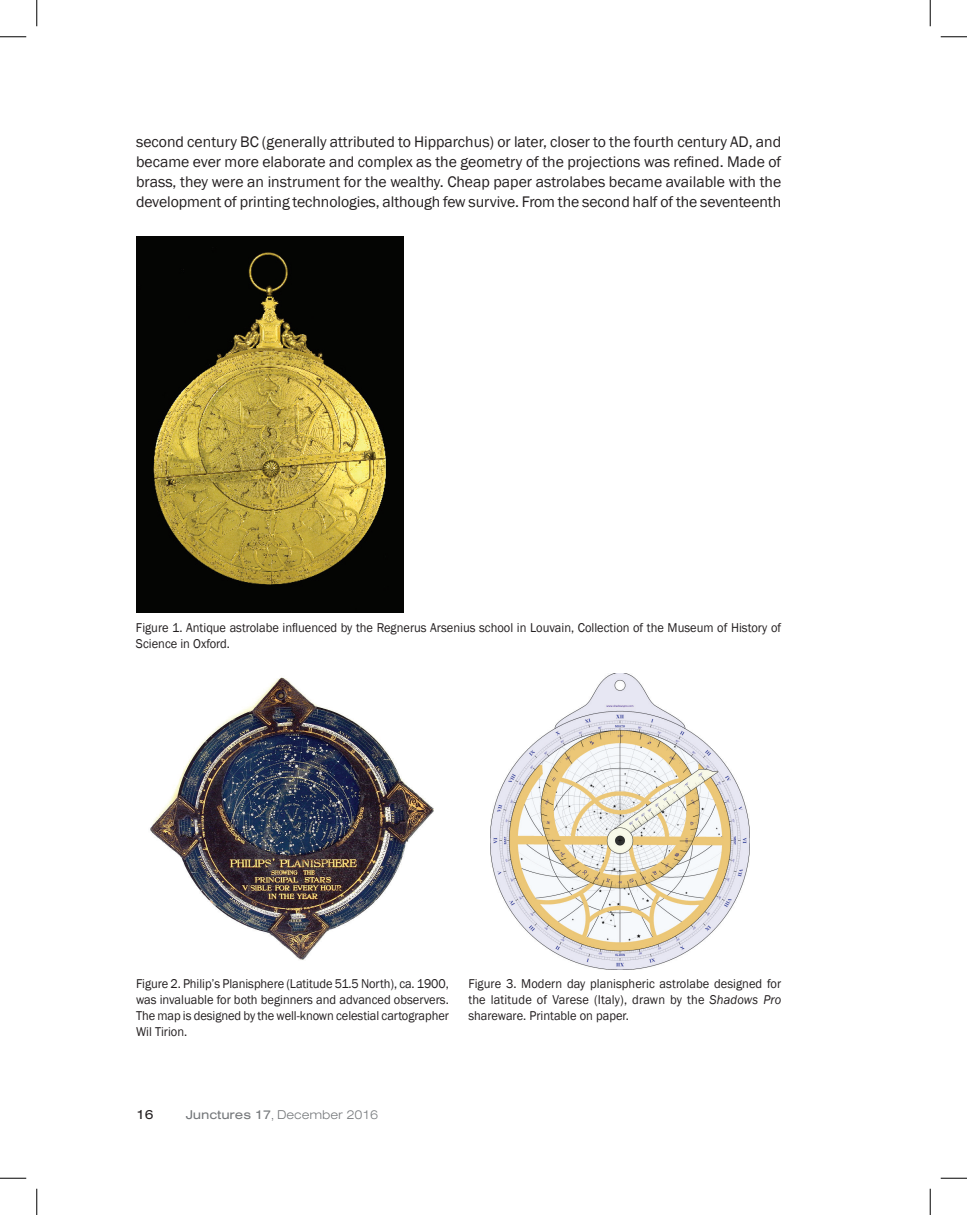
<style>
.page{position:relative;width:967px;height:1215px;background:#fff}
.page>*{position:absolute;margin:0;border:0;box-sizing:border-box;transform-origin:0 0}
.t1{font:15.75px/19.9px "Franklin Gothic";letter-spacing:-.005em;color:#231f20;text-align:justify}
.t2{font:expanded 13.65px "Nimbus San T";color:#231f20}
.t3{font:13.12px/15.8px "Franklin Gothic";color:#231f20;text-align:justify;scale:.95 1}
.t4{font:300 expanded 13.12px "Nimbus San T";letter-spacing:-.01em;color:#74777a}
.s1{font-style:italic}
.s2{font-weight:400}
</style>
<div class="page">
<img style="left:136px;top:236px;width:268px;height:376px">
<img style="left:150px;top:677px;width:284px;height:283px">
<img style="left:491px;top:673px;width:258px;height:296px">
<svg style="left:0;top:36px;width:26px;height:1px"></svg>
<svg style="left:940px;top:36px;width:26px;height:1px"></svg>
<svg style="left:0;top:1177px;width:26px;height:1px"></svg>
<svg style="left:940px;top:1177px;width:26px;height:1px"></svg>
<svg style="left:36px;top:0;width:1px;height:26px"></svg>
<svg style="left:36px;top:1188px;width:1px;height:26px"></svg>
<svg style="left:929px;top:0;width:1px;height:26px"></svg>
<svg style="left:929px;top:1188px;width:1px;height:26px"></svg>
<p class="t1" style="left:136px;top:132px;width:646px">second century BC (generally attributed to Hipparchus) or later, closer to the fourth century AD, and became ever more elaborate and complex as the geometry of the projections was refined. Made of brass, they were an instrument for the wealthy. Cheap paper astrolabes became available with the development of printing technologies, although few survive. From the second half of the seventeenth</p>
<p class="t3" style="left:136px;top:620px;width:680px">Figure 1. Antique astrolabe influenced by the Regnerus Arsenius school in Louvain, Collection of the Museum of History of<br>Science in Oxford.</p>
<p class="t3" style="left:136px;top:976px;width:331px">Figure 2. Philip’s Planisphere (Latitude 51.5 North), ca. 1900, was invaluable for both beginners and advanced observers.<br>The map is designed by the well-known celestial cartographer Wil Tirion.</p>
<p class="t3" style="left:468px;top:976px;width:331px">Figure 3. Modern day planispheric astrolabe designed for the latitude of Varese (Italy), drawn by the <span class="s1">Shadows Pro </span>shareware. Printable on paper.</p>
<p class="t2" style="left:136px;top:1106px;width:19px">16</p>
<p class="t4" style="left:186px;top:1107px;width:194px"><span class="s2">Junctures 17</span>, December 2016</p>
</div>
